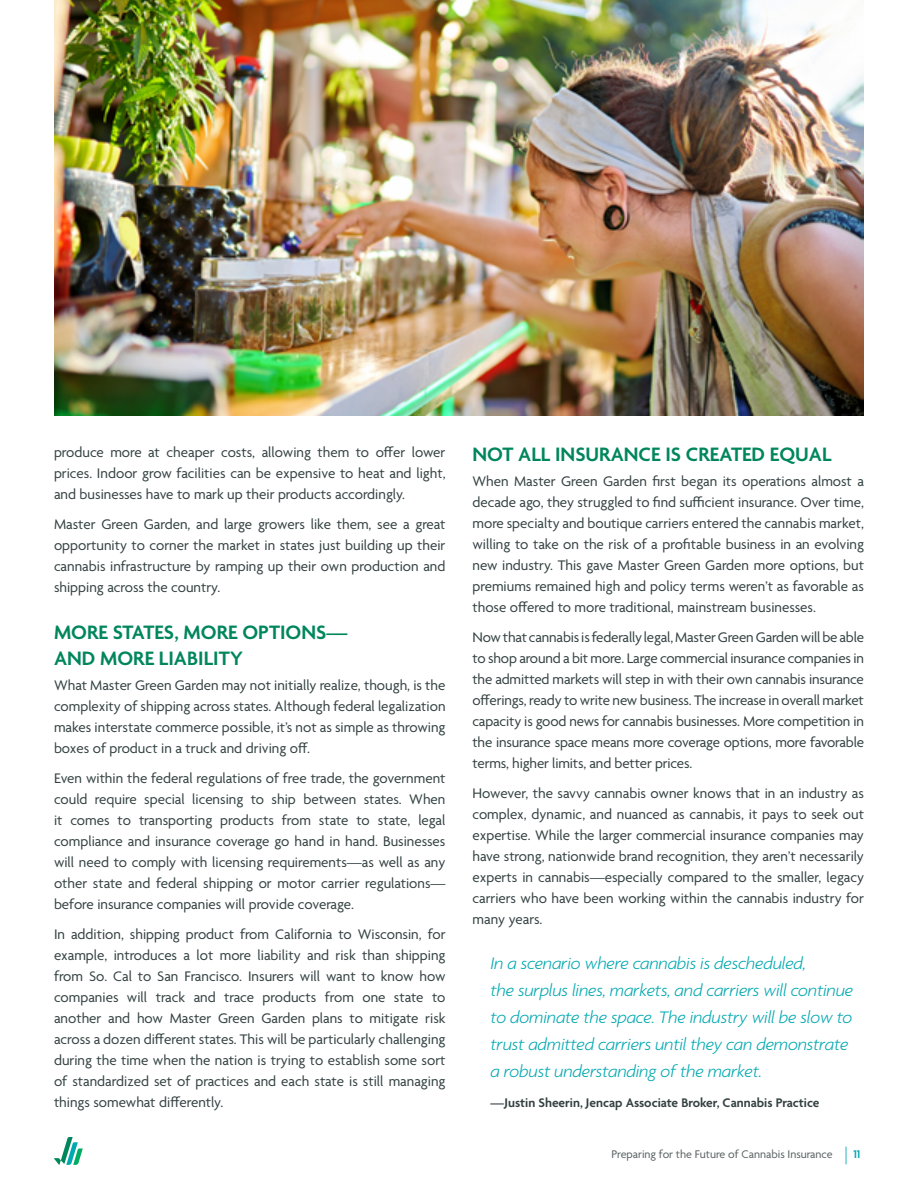
<style>
.page{position:relative;width:918px;height:1188px;background:#fff}
.page>*{position:absolute;margin:0;border:0;box-sizing:border-box;transform-origin:0 0}
.heading_1{font:600 21px/25.2px "Agenda";color:#00865c}
.quote{font:italic 300 18px/27px "Agenda";letter-spacing:-.01em;color:#00a8b0}
.text{font:15px/21px "Agenda";color:#334041;text-align:justify}
.quote_au{font:600 13.5px "Agenda";color:#334041}
.t1{font:12px "Agenda";color:#586060}
.s1{font-weight:300;font-size:18.75px;color:#00a8b0}
.s2{font-weight:600;color:#00a8b0}
</style>
<div class="page">
<svg style="left:54px;top:1137px;width:29px;height:28px"></svg>
<img style="left:54px;top:0;width:810px;height:416px">
<p class="text" style="left:54px;top:442px;width:393px">produce more at cheaper costs, allowing them to offer lower prices. Indoor grow facilities can be expensive to heat and light, and businesses have to mark up their products accordingly.</p>
<p class="text" style="left:54px;top:514px;width:393px">Master Green Garden, and large growers like them, see a great opportunity to corner the market in states just building up their cannabis infrastructure by ramping up their own production and shipping across the country.</p>
<p class="heading_1" style="left:54px;top:621px;width:295px">MORE STATES, MORE OPTIONS—<br>AND MORE LIABILITY</p>
<p class="text" style="left:54px;top:676px;width:393px">What Master Green Garden may not initially realize, though, is the complexity of shipping across states. Although federal legalization makes interstate commerce possible, it’s not as simple as throwing boxes of product in a truck and driving off.</p>
<p class="text" style="left:54px;top:769px;width:393px">Even within the federal regulations of free trade, the government could require special licensing to ship between states. When it comes to transporting products from state to state, legal compliance and insurance coverage go hand in hand. Businesses will need to comply with licensing requirements—as well as any other state and federal shipping or motor carrier regulations— before insurance companies will provide coverage.</p>
<p class="text" style="left:54px;top:925px;width:393px">In addition, shipping product from California to Wisconsin, for example, introduces a lot more liability and risk than shipping from So. Cal to San Francisco. Insurers will want to know how companies will track and trace products from one state to another and how Master Green Garden plans to mitigate risk across a dozen different states. This will be particularly challenging during the time when the nation is trying to establish some sort of standardized set of practices and each state is still managing things somewhat differently.</p>
<p class="heading_1" style="left:472px;top:443px;width:360px">NOT ALL INSURANCE IS CREATED EQUAL</p>
<p class="text" style="left:472px;top:472px;width:393px">When Master Green Garden first began its operations almost a decade ago, they struggled to find sufficient insurance. Over time, more specialty and boutique carriers entered the cannabis market, willing to take on the risk of a profitable business in an evolving new industry. This gave Master Green Garden more options, but premiums remained high and policy terms weren’t as favorable as those offered to more traditional, mainstream businesses.</p>
<p class="text" style="left:472px;top:628px;width:393px">Now that cannabis is federally legal, Master Green Garden will be able to shop around a bit more. Large commercial insurance companies in the admitted markets will step in with their own cannabis insurance offerings, ready to write new business. The increase in overall market capacity is good news for cannabis businesses. More competition in the insurance space means more coverage options, more favorable terms, higher limits, and better prices.</p>
<p class="text" style="left:472px;top:784px;width:393px">However, the savvy cannabis owner knows that in an industry as complex, dynamic, and nuanced as cannabis, it pays to seek out expertise. While the larger commercial insurance companies may have strong, nationwide brand recognition, they aren’t necessarily experts in cannabis—especially compared to the smaller, legacy carriers who have been working within the cannabis industry for many years.</p>
<p class="quote" style="left:490px;top:950px;width:364px">In a scenario where cannabis is descheduled,<br>the surplus lines, markets, and carriers will continue to dominate the space. The industry will be slow to trust admitted carriers until they can demonstrate a robust understanding of the market.</p>
<p class="quote_au" style="left:490px;top:1095px;width:331px">—Justin Sheerin, Jencap Associate Broker, Cannabis Practice</p>
<p class="t1" style="left:611px;top:1147px;width:250px">Preparing for the Future of Cannabis Insurance <span class="s1">|</span> <span class="s2">11</span></p>
</div>
